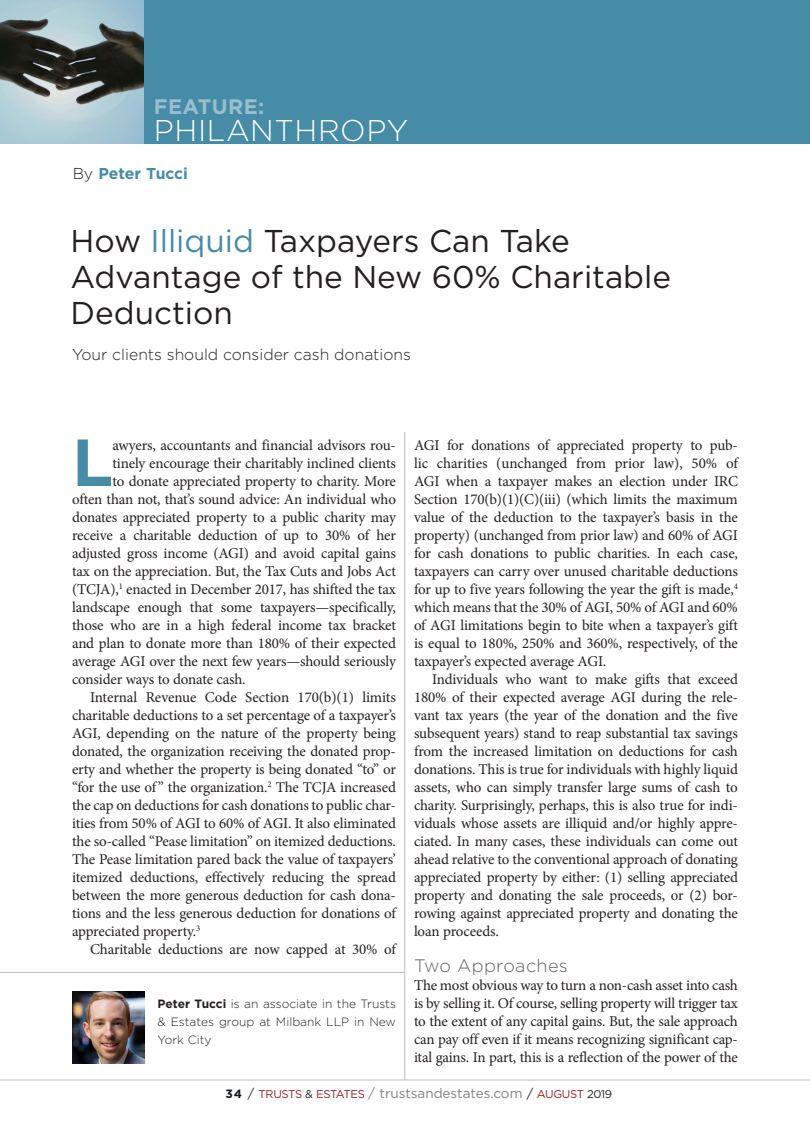
<style>
.page{position:relative;width:810px;height:1134px;background:#fff}
.page>*{position:absolute;margin:0;border:0;box-sizing:border-box;transform-origin:0 0}
.BODY__NO_INDENT{font:700 66.45px "Gotham";color:#468ca6}
.Main_Headline{font:31.5px/36px "Gotham";color:#231f20}
.t1{font:300 30px "Gotham";letter-spacing:.02em;color:#fff}
.t2{font:700 21px "Gotham";letter-spacing:.02em;color:#99bed0}
.Subhead{font:300 18px "Gotham";letter-spacing:.02em;color:#636366}
.Deck{font:300 15.75px "Gotham";color:#231f20}
.Author_Byline{font:700 15.75px "Gotham";color:#468ca6}
.BODY__Minion{font:15px/18px "Minion Pro";letter-spacing:-.015em;color:#231f20;text-align:justify}
.BODY__NO_INDENT-2{font:15px/18px "Minion Pro";letter-spacing:-.015em;color:#231f20;text-align:justify}
.t3{font:13.5px "Gotham";color:#808285}
.Author_Bio{font:300 12px/18px "Gotham";color:#231f20;text-align:justify}
.s1{font-weight:300;color:#231f20}
.s2{color:#468ca6}
.s3{font-weight:700}
.s4{font-weight:700;font-size:12px;color:#101a21}
.s5{font-size:12.75px;color:#231f20}
.s6{font-size:11.25px;color:#911f23}
.s7{font-size:11.25px;color:#231f20}
</style>
<div class="page">
<div style="left:0;top:0;width:810px;height:144px;background:#468ca6"></div>
<hr style="left:0;top:1080px;width:810px;height:1px;background:#bcbdc0">
<img style="left:72px;top:991px;width:72px;height:72px">
<hr style="left:0;top:972px;width:405px;height:1px;background:#bcbdc0">
<hr style="left:404px;top:432px;width:1px;height:648px;background:#bcbdc0">
<img style="left:0;top:0;width:143px;height:144px">
<p class="t2" style="left:154px;top:93px;width:112px">FEATURE:</p>
<p class="t1" style="left:154px;top:111px;width:256px">PHILANTHROPY</p>
<p class="Author_Byline" style="left:73px;top:163px;width:117px"><span class="s1">By</span> Peter Tucci</p>
<p class="Main_Headline" style="left:70px;top:222px;width:602px">How <span class="s2">Illiquid</span> Taxpayers Can Take<br>Advantage of the New 60% Charitable<br>Deduction</p>
<p class="Deck" style="left:72px;top:344px;width:341px">Your clients should consider cash donations</p>
<p class="BODY__NO_INDENT" style="left:72px;top:418px;width:43px">L</p>
<p class="BODY__NO_INDENT-2" style="left:112px;top:436px;width:285px">awyers, accountants and financial advisors rou-</p>
<p class="BODY__NO_INDENT-2" style="left:112px;top:454px;width:285px">tinely encourage their charitably inclined clients</p>
<p class="BODY__NO_INDENT-2" style="left:112px;top:472px;width:285px">to donate appreciated property to charity. More</p>
<p class="BODY__NO_INDENT-2" style="left:72px;top:490px;width:325px">often than not, that’s sound advice: An individual who</p>
<p class="BODY__NO_INDENT-2" style="left:72px;top:508px;width:325px">donates appreciated property to a public charity may</p>
<p class="BODY__NO_INDENT-2" style="left:72px;top:526px;width:325px">receive a charitable deduction of up to 30% of her</p>
<p class="BODY__NO_INDENT-2" style="left:72px;top:544px;width:325px">adjusted gross income (AGI) and avoid capital gains</p>
<p class="BODY__NO_INDENT-2" style="left:72px;top:562px;width:325px">tax on the appreciation. But, the Tax Cuts and Jobs Act</p>
<p class="BODY__NO_INDENT-2" style="left:72px;top:580px;width:325px">(TCJA),<sup>1</sup> enacted in December 2017, has shifted the tax</p>
<p class="BODY__NO_INDENT-2" style="left:72px;top:598px;width:325px">landscape enough that some taxpayers—specifically,</p>
<p class="BODY__NO_INDENT-2" style="left:72px;top:616px;width:325px">those who are in a high federal income tax bracket</p>
<p class="BODY__NO_INDENT-2" style="left:72px;top:634px;width:326px">and plan to donate more than 180% of their expected</p>
<p class="BODY__NO_INDENT-2" style="left:72px;top:652px;width:325px">average AGI over the next few years—should seriously</p>
<p class="BODY__NO_INDENT-2" style="left:72px;top:670px;width:175px">consider ways to donate cash.</p>
<p class="BODY__Minion" style="left:72px;top:688px;width:325px;text-indent:18px">Internal Revenue Code Section 170(b)(1) limits charitable deductions to a set percentage of a taxpayer’s AGI, depending on the nature of the property being donated, the organization receiving the donated prop&shy;erty and whether the property is being donated “to” or “for the use of” the organization.<sup>2</sup> The TCJA increased the cap on deductions for cash donations to public char&shy;ities from 50% of AGI to 60% of AGI. It also eliminated the so-called “Pease limitation” on itemized deductions.<br>The Pease limitation pared back the value of taxpayers’ itemized deductions, effectively reducing the spread between the more generous deduction for cash dona&shy;tions and the less generous deduction for donations of appreciated property.<sup>3</sup></p>
<p class="BODY__Minion" style="left:90px;top:940px;width:307px">Charitable deductions are now capped at 30% of</p>
<p class="Author_Bio" style="left:158px;top:994px;width:240px"><span class="s3">Peter Tucci</span> is an associate in the Trusts &amp; Estates group at Milbank LLP in New York City</p>
<p class="BODY__Minion" style="left:414px;top:436px;width:326px">AGI for donations of appreciated property to pub&shy;lic charities (unchanged from prior law), 50% of AGI when a taxpayer makes an election under IRC Section 170(b)(1)(C)(iii) (which limits the maximum value of the deduction to the taxpayer’s basis in the property) (unchanged from prior law) and 60% of AGI for cash donations to public charities. In each case, taxpayers can carry over unused charitable deductions for up to five years following the year the gift is made,<sup>4 </sup>which means that the 30% of AGI, 50% of AGI and 60% of AGI limitations begin to bite when a taxpayer’s gift is equal to 180%, 250% and 360%, respectively, of the taxpayer’s expected average AGI.</p>
<p class="BODY__Minion" style="left:414px;top:670px;width:325px;text-indent:18px">Individuals who want to make gifts that exceed 180% of their expected average AGI during the rele&shy;vant tax years (the year of the donation and the five subsequent years) stand to reap substantial tax savings from the increased limitation on deductions for cash donations. This is true for individuals with highly liquid assets, who can simply transfer large sums of cash to charity. Surprisingly, perhaps, this is also true for indi&shy;viduals whose assets are illiquid and/or highly appre&shy;ciated. In many cases, these individuals can come out ahead relative to the conventional approach of donating appreciated property by either: (1) selling appreciated property and donating the sale proceeds, or (2) bor&shy;rowing against appreciated property and donating the loan proceeds.</p>
<p class="Subhead" style="left:414px;top:954px;width:155px">Two Approaches</p>
<p class="BODY__NO_INDENT-2" style="left:414px;top:976px;width:325px">The most obvious way to turn a non-cash asset into cash is by selling it. Of course, selling property will trigger tax to the extent of any capital gains. But, the sale approach can pay off even if it means recognizing significant cap&shy;ital gains. In part, this is a reflection of the power of the</p>
<p class="t3" style="left:226px;top:1085px;width:388px"><span class="s4">34</span> <span class="s5">/</span> <span class="s6">TRUSTS</span> <span class="s7">&amp;</span> <span class="s6">ESTATES</span> / trustsandestates.com <span class="s5">/</span> <span class="s6">AUGUST</span> <span class="s7">2019</span></p>
</div>
